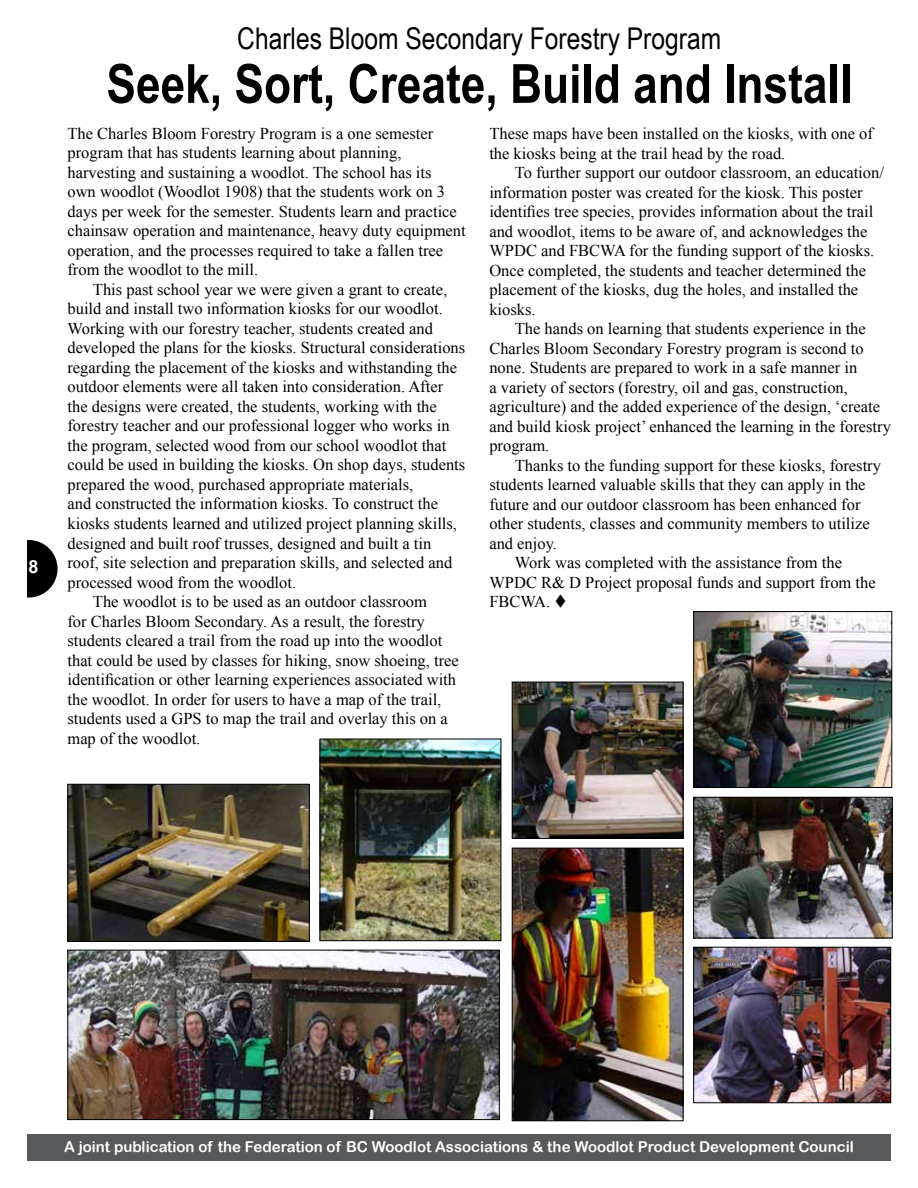
<style>
.page{position:relative;width:918px;height:1188px;background:#fff}
.page>*{position:absolute;margin:0;border:0;box-sizing:border-box;transform-origin:0 0}
.t1{font:700 54px "Arial Narrow";color:#000}
.t2{font:30px "Arial Narrow";color:#000}
.t3{font:700 18px "Arial";color:#fff}
.t4{font:16.5px/19.5px "Times New Roman";color:#000}
.t5{font:15px "Arial Rounded MT Bold";color:#fff}
</style>
<div class="page">
<div style="left:27px;top:1134px;width:864px;height:27px;background:#58595b"></div>
<div style="left:0;top:540px;width:58px;height:58px;background:#000;border-radius:50%"></div>
<div style="left:0;top:504px;width:27px;height:134px;background:#fff"></div>
<img style="left:322px;top:741px;width:177px;height:198px">
<div style="left:320px;top:739px;width:181px;height:202px;border:1px solid #000"></div>
<img style="left:514px;top:684px;width:167px;height:153px">
<div style="left:512px;top:682px;width:171px;height:157px;border:1px solid #000"></div>
<img style="left:514px;top:850px;width:167px;height:269px">
<div style="left:512px;top:848px;width:171px;height:273px;border:1px solid #000"></div>
<img style="left:70px;top:786px;width:238px;height:154px">
<div style="left:68px;top:784px;width:242px;height:158px;border:1px solid #000"></div>
<img style="left:70px;top:952px;width:428px;height:166px">
<div style="left:68px;top:950px;width:432px;height:170px;border:1px solid #000"></div>
<img style="left:695px;top:799px;width:195px;height:137px">
<div style="left:693px;top:797px;width:199px;height:141px;border:1px solid #000"></div>
<img style="left:695px;top:949px;width:194px;height:152px">
<div style="left:693px;top:947px;width:198px;height:156px;border:1px solid #000"></div>
<img style="left:695px;top:613px;width:195px;height:173px">
<div style="left:693px;top:611px;width:199px;height:177px;border:1px solid #000"></div>
<p class="t3" style="left:28px;top:554px;width:12px">8</p>
<h2 class="t2" style="left:237px;top:16px;width:485px">Charles Bloom Secondary Forestry Program</h2>
<h1 class="t1" style="left:106px;top:43px;width:747px">Seek, Sort, Create, Build and Install</h1>
<p class="t4" style="left:68px;top:123px;width:400px">The Charles Bloom Forestry Program is a one semester program that has students learning about planning, harvesting and sustaining a woodlot. The school has its<br>own woodlot (Woodlot 1908) that the students work on 3 days per week for the semester. Students learn and practice chainsaw operation and maintenance, heavy duty equipment operation, and the processes required to take a fallen tree from the woodlot to the mill.</p>
<p class="t4" style="left:93px;top:279px;width:356px">This past school year we were given a grant to create,</p>
<p class="t4" style="left:68px;top:299px;width:377px">build and install two information kiosks for our woodlot.</p>
<p class="t4" style="left:68px;top:318px;width:367px">Working with our forestry teacher, students created and</p>
<p class="t4" style="left:68px;top:338px;width:399px">developed the plans for the kiosks. Structural considerations</p>
<p class="t4" style="left:68px;top:357px;width:391px">regarding the placement of the kiosks and withstanding the</p>
<p class="t4" style="left:68px;top:377px;width:377px">outdoor elements were all taken into consideration. After</p>
<p class="t4" style="left:68px;top:396px;width:371px">the designs were created, the students, working with the</p>
<p class="t4" style="left:68px;top:416px;width:384px">forestry teacher and our professional logger who works in</p>
<p class="t4" style="left:68px;top:435px;width:380px">the program, selected wood from our school woodlot that</p>
<p class="t4" style="left:68px;top:455px;width:399px">could be used in building the kiosks. On shop days, students</p>
<p class="t4" style="left:68px;top:474px;width:347px">prepared the wood, purchased appropriate materials,</p>
<p class="t4" style="left:68px;top:494px;width:372px">and constructed the information kiosks. To construct the</p>
<p class="t4" style="left:68px;top:513px;width:391px">kiosks students learned and utilized project planning skills,</p>
<p class="t4" style="left:68px;top:533px;width:365px">designed and built roof trusses, designed and built a tin</p>
<p class="t4" style="left:68px;top:552px;width:386px">roof, site selection and preparation skills, and selected and</p>
<p class="t4" style="left:68px;top:572px;width:230px">processed wood from the woodlot.</p>
<p class="t4" style="left:93px;top:591px;width:336px">The woodlot is to be used as an outdoor classroom</p>
<p class="t4" style="left:68px;top:611px;width:359px">for Charles Bloom Secondary. As a result, the forestry</p>
<p class="t4" style="left:68px;top:630px;width:376px">students cleared a trail from the road up into the woodlot</p>
<p class="t4" style="left:68px;top:650px;width:393px">that could be used by classes for hiking, snow shoeing, tree</p>
<p class="t4" style="left:68px;top:669px;width:390px">identification or other learning experiences associated with</p>
<p class="t4" style="left:68px;top:689px;width:375px">the woodlot. In order for users to have a map of the trail,</p>
<p class="t4" style="left:68px;top:709px;width:382px">students used a GPS to map the trail and overlay this on a</p>
<p class="t4" style="left:68px;top:728px;width:134px">map of the woodlot.</p>
<p class="t4" style="left:489px;top:124px;width:385px">These maps have been installed on the kiosks, with one of the kiosks being at the trail head by the road.</p>
<p class="t4" style="left:489px;top:163px;width:396px;text-indent:25px">To further support our outdoor classroom, an education/ information poster was created for the kiosk. This poster identifies tree species, provides information about the trail and woodlot, items to be aware of, and acknowledges the WPDC and FBCWA for the funding support of the kiosks.<br>Once completed, the students and teacher determined the placement of the kiosks, dug the holes, and installed the kiosks.</p>
<p class="t4" style="left:489px;top:319px;width:403px;text-indent:25px">The hands on learning that students experience in the Charles Bloom Secondary Forestry program is second to none. Students are prepared to work in a safe manner in<br>a variety of sectors (forestry, oil and gas, construction, agriculture) and the added experience of the design, ‘create and build kiosk project’ enhanced the learning in the forestry program.</p>
<p class="t4" style="left:515px;top:455px;width:368px">Thanks to the funding support for these kiosks, forestry</p>
<p class="t4" style="left:489px;top:475px;width:378px">students learned valuable skills that they can apply in the</p>
<p class="t4" style="left:489px;top:494px;width:373px">future and our outdoor classroom has been enhanced for</p>
<p class="t4" style="left:489px;top:514px;width:382px">other students, classes and community members to utilize</p>
<p class="t4" style="left:489px;top:533px;width:69px">and enjoy.</p>
<p class="t4" style="left:515px;top:553px;width:329px">Work was completed with the assistance from the</p>
<p class="t4" style="left:489px;top:572px;width:388px">WPDC R&amp; D Project proposal funds and support from the</p>
<p class="t4" style="left:489px;top:592px;width:79px">FBCWA. ▼</p>
<p class="t5" style="left:64px;top:1138px;width:791px">A joint publication of the Federation of BC Woodlot Associations &amp; the Woodlot Product Development Council</p>
</div>
